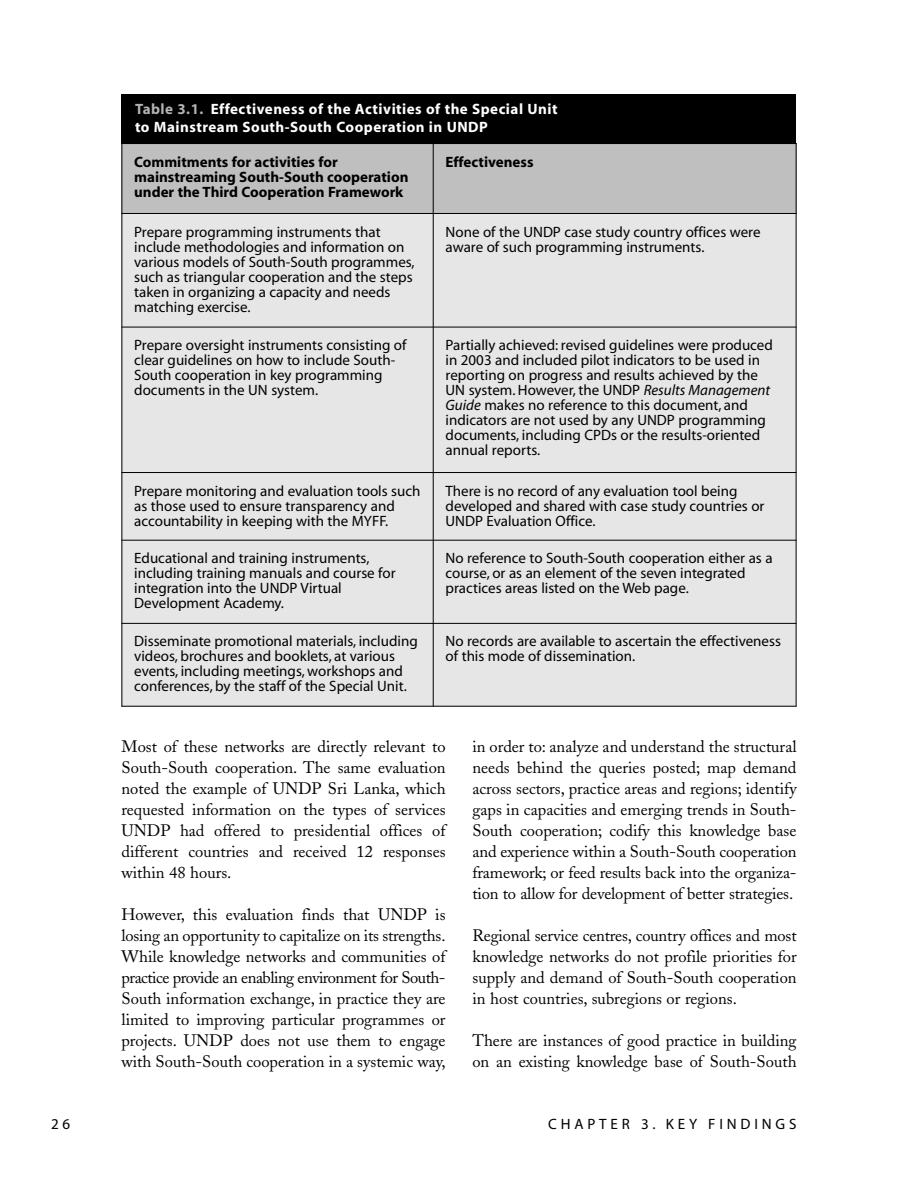
<style>
.page{position:relative;width:918px;height:1188px;background:#fff}
.page>*{position:absolute;margin:0;border:0;box-sizing:border-box;transform-origin:0 0}
.t1{font:16.5px/21px "Adobe Caslon";color:#000;text-align:justify}
.t2{font:15px/15px "Myriad";color:#000}
.t3{font:700 15px/15px "Myriad";color:#000}
.t4{font:700 15px/18px "Myriad";letter-spacing:.035em;color:#fff}
.t5{font:15px "Myriad MM.412.601";letter-spacing:.255em;color:#000}
.s1{color:#b3b3b3}
.s2{font-style:italic}
</style>
<div class="page">
<div style="left:122px;top:143px;width:674px;height:564px;background:#e6e6e6"></div>
<div style="left:122px;top:143px;width:311px;height:70px;background:#bfbfbf"></div>
<div style="left:433px;top:143px;width:363px;height:70px;background:#bfbfbf"></div>
<hr style="left:122px;top:143px;width:1px;height:564px;background:#000">
<hr style="left:433px;top:143px;width:1px;height:564px;background:#000">
<hr style="left:796px;top:143px;width:1px;height:564px;background:#000">
<hr style="left:122px;top:213px;width:674px;height:1px;background:#000">
<hr style="left:122px;top:327px;width:674px;height:1px;background:#000">
<hr style="left:122px;top:472px;width:674px;height:1px;background:#000">
<hr style="left:122px;top:540px;width:674px;height:1px;background:#000">
<hr style="left:122px;top:623px;width:674px;height:1px;background:#000">
<hr style="left:122px;top:706px;width:674px;height:1px;background:#000">
<div style="left:122px;top:94px;width:674px;height:50px;background:#000"></div>
<p class="t4" style="left:135px;top:101px;width:424px"><span class="s1">Table 3.1.</span> Effectiveness of the Activities of the Special Unit to Mainstream South-South Cooperation in UNDP</p>
<p class="t3" style="left:134px;top:155px;width:276px">Commitments for activities for mainstreaming South-South cooperation under the Third Cooperation Framework</p>
<p class="t3" style="left:446px;top:155px;width:89px">Effectiveness</p>
<p class="t2" style="left:134px;top:225px;width:282px">Prepare programming instruments that include methodologies and information on various models of South-South programmes, such as triangular cooperation and the steps taken in organizing a capacity and needs matching exercise.</p>
<p class="t2" style="left:446px;top:225px;width:317px">None of the UNDP case study country offices were aware of such programming instruments.</p>
<p class="t2" style="left:134px;top:339px;width:274px">Prepare oversight instruments consisting of clear guidelines on how to include South-South cooperation in key programming documents in the UN system.</p>
<p class="t2" style="left:446px;top:339px;width:329px">Partially achieved: revised guidelines were produced in 2003 and included pilot indicators to be used in reporting on progress and results achieved by the UN system. However, the UNDP <span class="s2">Results Management Guide</span> makes no reference to this document, and indicators are not used by any UNDP programming documents, including CPDs or the results-oriented annual reports.</p>
<p class="t2" style="left:134px;top:484px;width:288px">Prepare monitoring and evaluation tools such as those used to ensure transparency and accountability in keeping with the MYFF.</p>
<p class="t2" style="left:446px;top:484px;width:320px">There is no record of any evaluation tool being developed and shared with case study countries or<br>UNDP Evaluation Office.</p>
<p class="t2" style="left:134px;top:552px;width:263px">Educational and training instruments, including training manuals and course for integration into the UNDP Virtual Development Academy.</p>
<p class="t2" style="left:446px;top:552px;width:328px">No reference to South-South cooperation either as a course, or as an element of the seven integrated practices areas listed on the Web page.</p>
<p class="t2" style="left:134px;top:635px;width:285px">Disseminate promotional materials, including videos, brochures and booklets, at various events, including meetings, workshops and conferences, by the staff of the Special Unit.</p>
<p class="t2" style="left:446px;top:635px;width:337px">No records are available to ascertain the effectiveness of this mode of dissemination.</p>
<p class="t1" style="left:122px;top:738px;width:326px">Most of these networks are directly relevant to South-South cooperation. The same evaluation noted the example of UNDP Sri Lanka, which requested information on the types of services UNDP had offered to presidential offices of different countries and received 12 responses within 48 hours.</p>
<p class="t1" style="left:122px;top:906px;width:326px">However, this evaluation finds that UNDP is losing an opportunity to capitalize on its strengths.<br>While knowledge networks and communities of practice provide an enabling environment for South-South information exchange, in practice they are limited to improving particular programmes or projects. UNDP does not use them to engage with South-South cooperation in a systemic way,</p>
<p class="t1" style="left:473px;top:738px;width:326px">in order to: analyze and understand the structural needs behind the queries posted; map demand across sectors, practice areas and regions; identify gaps in capacities and emerging trends in South-South cooperation; codify this knowledge base and experience within a South-South cooperation framework; or feed results back into the organiza&shy;tion to allow for development of better strategies.</p>
<p class="t1" style="left:473px;top:927px;width:326px">Regional service centres, country offices and most knowledge networks do not profile priorities for supply and demand of South-South cooperation in host countries, subregions or regions.</p>
<p class="t1" style="left:472px;top:1032px;width:326px">There are instances of good practice in building on an existing knowledge base of South-South</p>
<p class="t5" style="left:51px;top:1118px;width:21px">2 6</p>
<p class="t5" style="left:548px;top:1119px;width:250px">CHAPTER 3. KEY FINDINGS</p>
</div>
